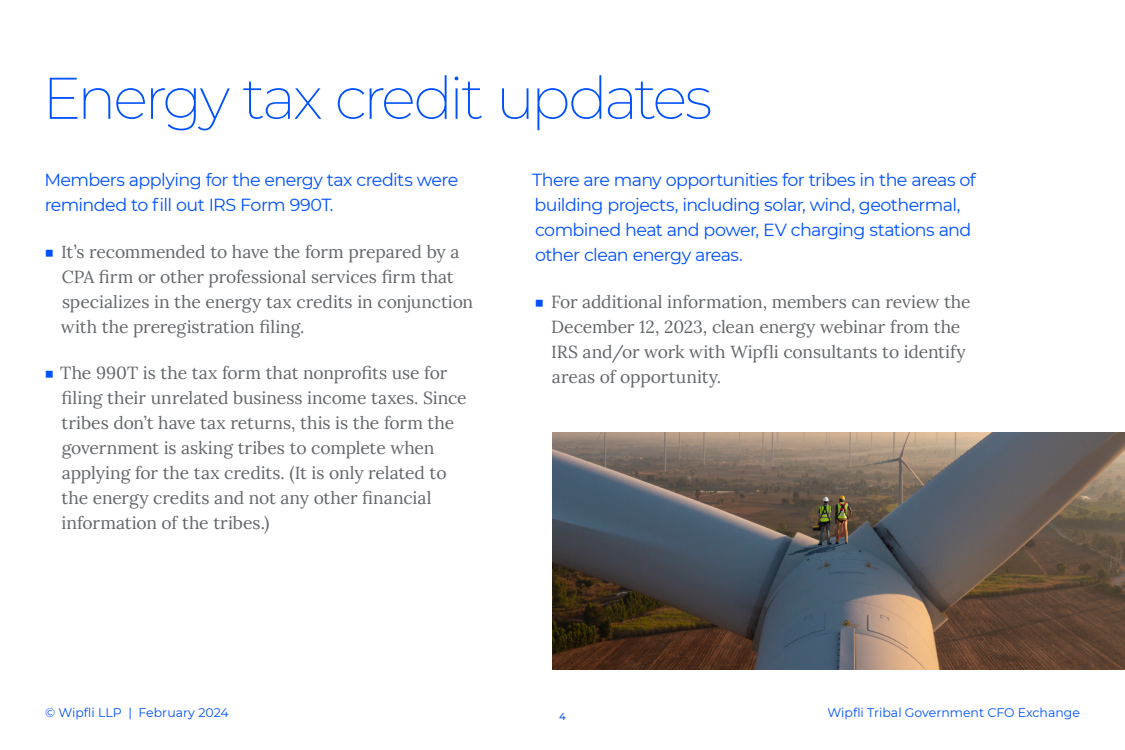
<style>
.page{position:relative;width:1125px;height:750px;background:#fff}
.page>*{position:absolute;margin:0;border:0;box-sizing:border-box;transform-origin:0 0}
.t1{font:200 58.75px "Montserrat";letter-spacing:-.06em;color:#0050ff}
.t2{font:17.5px/25px "Lora";letter-spacing:-.005em;color:#63666a}
.t3{font:17.5px/25px "Montserrat";letter-spacing:-.035em;color:#0050ff}
.t4{font:12.5px "Montserrat";color:#0050ff}
.t5{font:500 10px "Montserrat";color:#0051ff}
.s1{font-family:"Montserrat";color:#0050ff}
</style>
<div class="page">
<img style="left:552px;top:432px;width:573px;height:238px">
<h1 class="t1" style="left:42px;top:59px;width:672px">Energy tax credit updates</h1>
<p class="t3" style="left:44px;top:167px;width:415px">Members applying for the energy tax credits were reminded to fill out IRS Form 990T.</p>
<p class="t2" style="left:61px;top:238px;width:414px;text-indent:-17px"><span class="s1">■</span> It’s recommended to have the form prepared by a CPA firm or other professional services firm that specializes in the energy tax credits in conjunction with the preregistration filing.</p>
<p class="t2" style="left:61px;top:359px;width:407px;text-indent:-17px"><span class="s1">■</span> The 990T is the tax form that nonprofits use for filing their unrelated business income taxes. Since tribes don’t have tax returns, this is the form the government is asking tribes to complete when applying for the tax credits. (It is only related to the energy credits and not any other financial information of the tribes.)</p>
<p class="t3" style="left:532px;top:167px;width:445px">There are many opportunities for tribes in the areas of building projects, including solar, wind, geothermal, combined heat and power, EV charging stations and other clean energy areas.</p>
<p class="t2" style="left:551px;top:288px;width:421px;text-indent:-17px"><span class="s1">■</span> For additional information, members can review the December 12, 2023, clean energy webinar from the IRS and/or work with Wipfli consultants to identify areas of opportunity.</p>
<p class="t4" style="left:45px;top:704px;width:185px">© Wipfli LLP | February 2024</p>
<p class="t5" style="left:559px;top:709px;width:8px">4</p>
<p class="t4" style="left:828px;top:704px;width:254px">Wipfli Tribal Government CFO Exchange</p>
</div>
